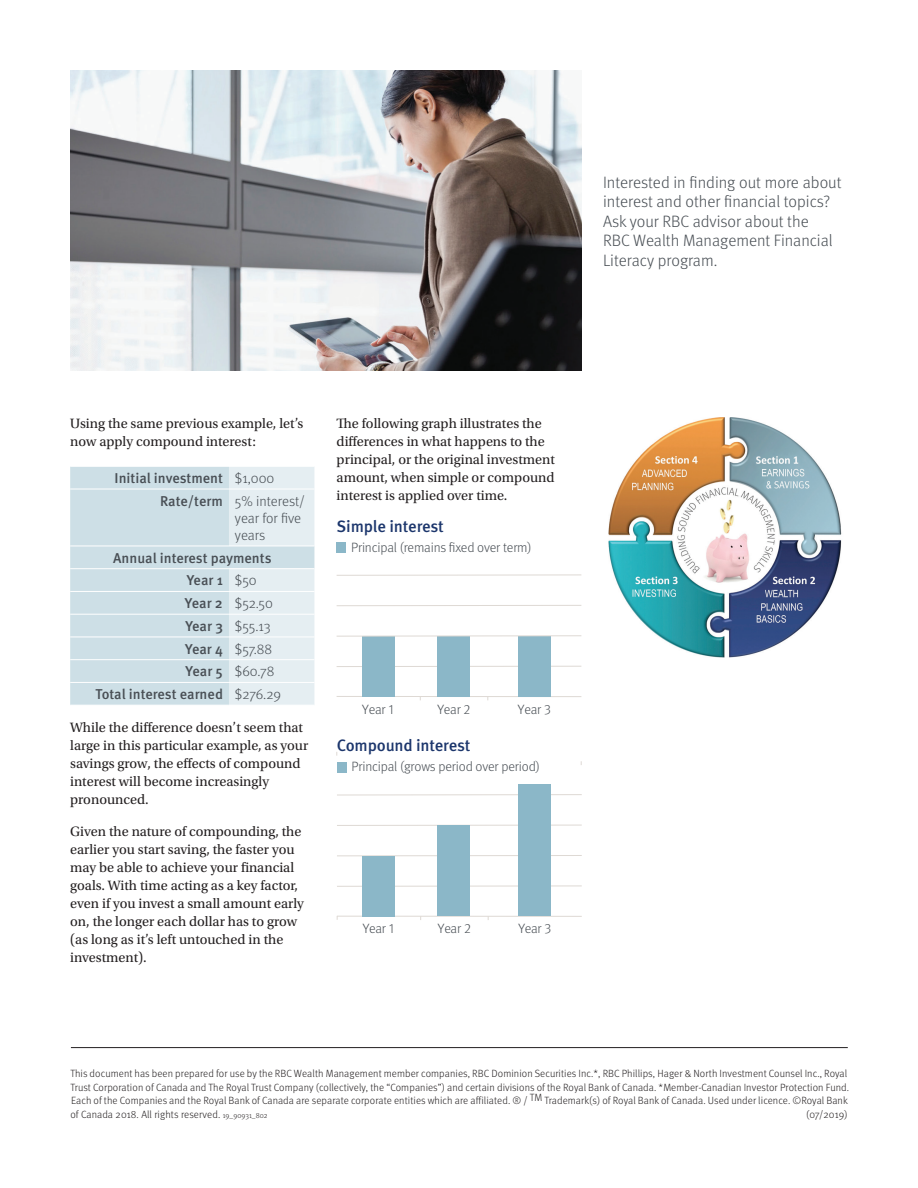
<style>
.page{position:relative;width:918px;height:1188px;background:#fff}
.page>*{position:absolute;margin:0;border:0;box-sizing:border-box;transform-origin:0 0}
.t1{font:300 16.5px/19.5px "Meta OT";color:#484e54}
._4-Text_Headline{font:500 16.5px "Meta OT";letter-spacing:-.01em;color:#1c366c}
._5-Body_Copy{font:14.25px/18px "Utopia Std";color:#231f20}
.t2{font:500 14.25px "Meta OT";color:#484e54}
.t3{font:300 14.25px/17.1px "Meta OT";color:#484e54}
.t4{font:300 13.5px "Meta OT";letter-spacing:-.01em;color:#484e54}
.t5{font:300 10.5px/13.5px "Meta OT";letter-spacing:.01em;color:#231f20}
.s1{font-size:7.5px}
</style>
<div class="page">
<img style="left:70px;top:70px;width:511px;height:300px">
<hr style="left:71px;top:1047px;width:777px;height:1px;background:#231f20">
<div style="left:70px;top:467px;width:159px;height:238px;background:#cddfe6"></div>
<svg style="left:229px;top:467px;width:85px;height:238px;background:#e3ecf1"></svg>
<hr style="left:70px;top:489px;width:159px;height:1px;background:#fff">
<hr style="left:70px;top:546px;width:159px;height:1px;background:#fff">
<hr style="left:70px;top:568px;width:159px;height:1px;background:#fff">
<hr style="left:70px;top:591px;width:159px;height:1px;background:#fff">
<hr style="left:70px;top:614px;width:159px;height:1px;background:#fff">
<hr style="left:70px;top:637px;width:159px;height:1px;background:#fff">
<hr style="left:70px;top:659px;width:159px;height:1px;background:#fff">
<hr style="left:70px;top:682px;width:159px;height:1px;background:#fff">
<hr style="left:229px;top:489px;width:85px;height:1px;background:#fff">
<hr style="left:229px;top:591px;width:85px;height:1px;background:#fff">
<hr style="left:229px;top:614px;width:85px;height:1px;background:#fff">
<hr style="left:229px;top:637px;width:85px;height:1px;background:#fff">
<hr style="left:229px;top:659px;width:85px;height:1px;background:#fff">
<hr style="left:229px;top:682px;width:85px;height:1px;background:#fff">
<hr style="left:229px;top:546px;width:85px;height:1px;background:#fff">
<hr style="left:229px;top:568px;width:85px;height:1px;background:#fff">
<hr style="left:337px;top:696px;width:244px;height:1px;background:#ded9d4">
<hr style="left:337px;top:666px;width:244px;height:1px;background:#ded9d4">
<div style="left:362px;top:636px;width:33px;height:61px;background:#8bb7c8"></div>
<div style="left:437px;top:636px;width:33px;height:61px;background:#8bb7c8"></div>
<div style="left:518px;top:636px;width:33px;height:61px;background:#8bb7c8"></div>
<hr style="left:337px;top:636px;width:244px;height:1px;background:#ded9d4">
<hr style="left:337px;top:605px;width:244px;height:1px;background:#ded9d4">
<hr style="left:337px;top:575px;width:244px;height:1px;background:#ded9d4">
<div style="left:337px;top:542px;width:9px;height:11px;background:#8bb7c8"></div>
<hr style="left:337px;top:855px;width:245px;height:1px;background:#ded9d4">
<hr style="left:337px;top:825px;width:245px;height:1px;background:#ded9d4">
<hr style="left:337px;top:794px;width:245px;height:1px;background:#ded9d4">
<hr style="left:337px;top:916px;width:245px;height:1px;background:#ded9d4">
<hr style="left:337px;top:886px;width:245px;height:1px;background:#ded9d4">
<div style="left:363px;top:856px;width:32px;height:60px;background:#8bb7c8"></div>
<div style="left:437px;top:826px;width:33px;height:90px;background:#8bb7c8"></div>
<div style="left:519px;top:784px;width:32px;height:132px;background:#8bb7c8"></div>
<div style="left:337px;top:762px;width:9px;height:11px;background:#8bb7c8"></div>
<img style="left:608px;top:417px;width:234px;height:241px">
<p class="t1" style="left:603px;top:172px;width:240px">Interested in finding out more about interest and other financial topics?<br>Ask your RBC advisor about the<br>RBC Wealth Management Financial<br>Literacy program.</p>
<p class="_5-Body_Copy" style="left:70px;top:414px;width:235px">Using the same previous example, let’s now apply compound interest:</p>
<p class="t2" style="left:115px;top:469px;width:110px">Initial investment</p>
<p class="t3" style="left:235px;top:470px;width:41px">$1,000</p>
<p class="t2" style="left:160px;top:492px;width:64px">Rate/term</p>
<p class="t3" style="left:235px;top:493px;width:72px">5% interest/ year for five years</p>
<p class="t2" style="left:113px;top:549px;width:160px">Annual interest payments</p>
<p class="t2" style="left:187px;top:572px;width:38px">Year 1</p>
<p class="t3" style="left:235px;top:572px;width:23px">$50</p>
<p class="t2" style="left:185px;top:594px;width:39px">Year 2</p>
<p class="t3" style="left:235px;top:595px;width:40px">$52.50</p>
<p class="t2" style="left:185px;top:617px;width:39px">Year 3</p>
<p class="t3" style="left:235px;top:618px;width:37px">$55.13</p>
<p class="t2" style="left:185px;top:640px;width:39px">Year 4</p>
<p class="t3" style="left:235px;top:640px;width:39px">$57.88</p>
<p class="t2" style="left:186px;top:663px;width:39px">Year 5</p>
<p class="t3" style="left:235px;top:663px;width:41px">$60.78</p>
<p class="t2" style="left:96px;top:685px;width:129px">Total interest earned</p>
<p class="t3" style="left:235px;top:686px;width:48px">$276.29</p>
<p class="_5-Body_Copy" style="left:70px;top:718px;width:240px">While the difference doesn’t seem that large in this particular example, as your savings grow, the effects of compound interest will become increasingly pronounced.</p>
<p class="_5-Body_Copy" style="left:70px;top:823px;width:235px">Given the nature of compounding, the earlier you start saving, the faster you may be able to achieve your financial goals. With time acting as a key factor, even if you invest a small amount early on, the longer each dollar has to grow (as long as it’s left untouched in the investment).</p>
<p class="_5-Body_Copy" style="left:337px;top:414px;width:220px">The following graph illustrates the differences in what happens to the principal, or the original investment amount, when simple or compound interest is applied over time.</p>
<h3 class="_4-Text_Headline" style="left:337px;top:516px;width:109px">Simple interest</h3>
<p class="t4" style="left:351px;top:539px;width:182px">Principal (remains fixed over term)</p>
<p class="t4" style="left:362px;top:701px;width:34px">Year 1</p>
<p class="t4" style="left:438px;top:701px;width:35px">Year 2</p>
<p class="t4" style="left:518px;top:701px;width:35px">Year 3</p>
<p class="_4-Text_Headline" style="left:337px;top:736px;width:135px">Compound interest</p>
<p class="t4" style="left:352px;top:759px;width:190px">Principal (grows period over period)</p>
<p class="t4" style="left:363px;top:921px;width:34px">Year 1</p>
<p class="t4" style="left:438px;top:921px;width:35px">Year 2</p>
<p class="t4" style="left:518px;top:921px;width:35px">Year 3</p>
<p class="t5" style="left:70px;top:1067px;width:780px">This document has been prepared for use by the RBC Wealth Management member companies, RBC Dominion Securities Inc.*, RBC Phillips, Hager &amp; North Investment Counsel Inc., Royal Trust Corporation of Canada and The Royal Trust Company (collectively, the “Companies”) and certain divisions of the Royal Bank of Canada. *Member-Canadian Investor Protection Fund.<br>Each of the Companies and the Royal Bank of Canada are separate corporate entities which are affiliated. ® / TM Trademark(s) of Royal Bank of Canada. Used under licence. ©Royal Bank of Canada 2018. All rights reserved. <span class="s1">19_90931_802</span></p>
<p class="t5" style="left:806px;top:1108px;width:43px">(07/2019)</p>
</div>
